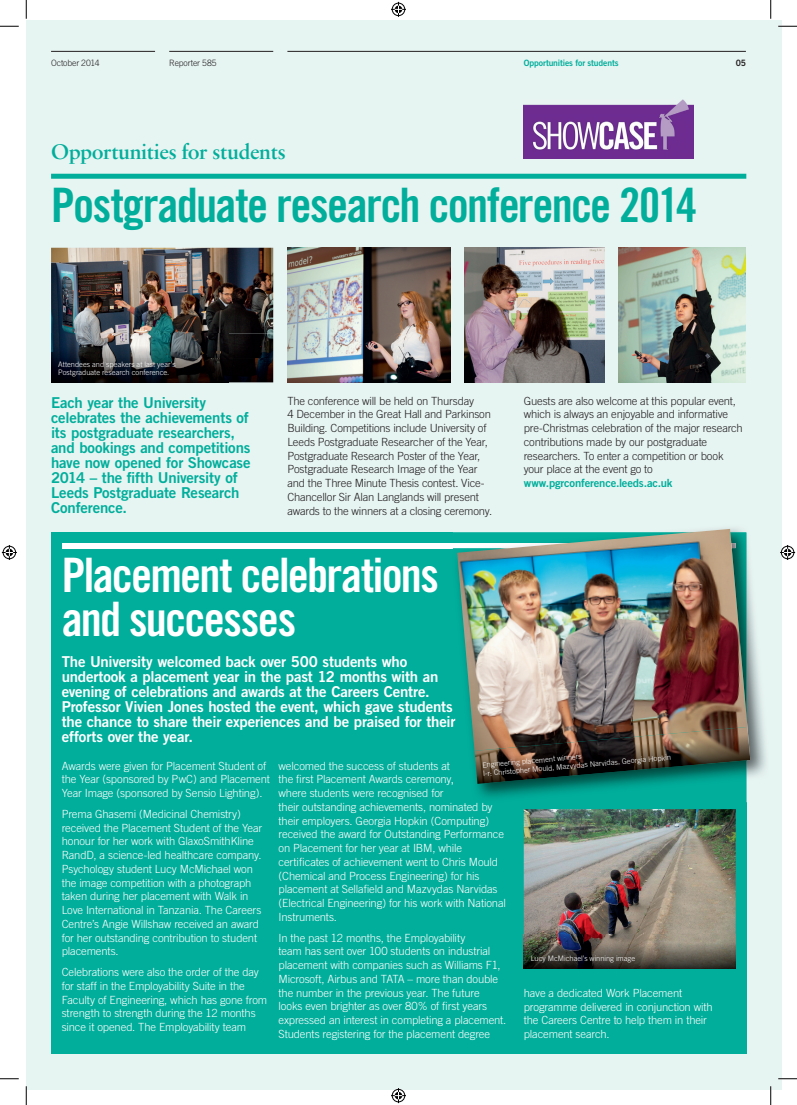
<style>
.page{position:relative;width:797px;height:1105px;background:#fff}
.page>*{position:absolute;margin:0;border:0;box-sizing:border-box;transform-origin:0 0}
.t1{font:47.5px "Trade Gothic Bold Cond Twenty";letter-spacing:-.03em;color:#00ae9b}
.t2{font:47.5px/45px "Trade Gothic Bold Cond Twenty";letter-spacing:-.035em;color:#fff}
.t3{font:22.5px "Sabon Semi Bold PL";letter-spacing:-.02em;color:#00ae9b}
.t4{font:15px/15px "Trade Gothic Bold Two";letter-spacing:-.015em;color:#fff}
.t5{font:15px/15px "Trade Gothic Bold Two";letter-spacing:-.015em;color:#00ae9b}
.t6{font:300 11.25px/13.8px "Trade Gothic";letter-spacing:-.015em;color:#fff}
.t7{font:300 11.25px/13.8px "Trade Gothic";letter-spacing:-.02em;color:#231f20}
.t8{font:11.25px "Trade Gothic Bold Two";letter-spacing:-.015em;color:#00ae9b}
.t9{font:8.75px "Trade Gothic Bold Two";letter-spacing:-.015em;color:#00ae9b}
.t10{font:300 8.75px "Trade Gothic";letter-spacing:-.01em;color:#231f20}
.t11{font:8.75px "Trade Gothic Bold Two";color:#231f20}
.t12{font:300 7.5px/8.8px "Trade Gothic";color:#fff}
</style>
<div class="page">
<div style="left:26px;top:20px;width:755px;height:1069px;background:#e6f4f2"></div>
<div style="left:51px;top:532px;width:695px;height:522px;background:#00ae9b"></div>
<hr style="left:287px;top:51px;width:459px;height:1px;background:#231f20">
<hr style="left:169px;top:51px;width:104px;height:1px;background:#231f20">
<hr style="left:51px;top:51px;width:104px;height:1px;background:#231f20">
<div style="left:62px;top:543px;width:673px;height:5px;background:#fff"></div>
<div style="left:51px;top:174px;width:695px;height:5px;background:#00ae9b"></div>
<img style="left:618px;top:248px;width:128px;height:134px">
<img style="left:287px;top:248px;width:163px;height:134px">
<img style="left:464px;top:248px;width:140px;height:134px">
<img style="left:51px;top:248px;width:222px;height:86px">
<img style="left:523px;top:100px;width:171px;height:59px">
<img style="left:725px;top:528px;width:41px;height:274px">
<img style="left:453px;top:532px;width:293px;height:270px">
<img style="left:453px;top:543px;width:4px;height:5px">
<svg style="left:453px;top:716px;width:2px;height:13px"></svg>
<img style="left:457px;top:529px;width:293px;height:231px">
<img style="left:523px;top:809px;width:212px;height:126px">
<img style="left:523px;top:935px;width:212px;height:33px">
<svg style="left:273px;top:334px;width:1px;height:48px"></svg>
<img style="left:51px;top:334px;width:222px;height:48px">
<img style="left:474px;top:727px;width:276px;height:57px">
<svg style="left:0;top:25px;width:19px;height:2px"></svg>
<svg style="left:778px;top:25px;width:19px;height:2px"></svg>
<svg style="left:0;top:1078px;width:19px;height:1px"></svg>
<svg style="left:778px;top:1078px;width:19px;height:1px"></svg>
<svg style="left:25px;top:0;width:2px;height:19px"></svg>
<svg style="left:25px;top:1086px;width:2px;height:19px"></svg>
<svg style="left:770px;top:0;width:1px;height:19px"></svg>
<svg style="left:770px;top:1086px;width:1px;height:19px"></svg>
<svg style="left:391px;top:2px;width:15px;height:15px"></svg>
<svg style="left:391px;top:1088px;width:15px;height:15px"></svg>
<svg style="left:2px;top:545px;width:15px;height:15px"></svg>
<svg style="left:780px;top:545px;width:15px;height:15px"></svg>
<p class="t10" style="left:51px;top:58px;width:50px">October 2014</p>
<p class="t10" style="left:169px;top:58px;width:49px">Reporter 585</p>
<p class="t9" style="left:524px;top:57px;width:96px">Opportunities for students</p>
<p class="t11" style="left:735px;top:57px;width:12px">05</p>
<h2 class="t3" style="left:51px;top:138px;width:236px">Opportunities for students</h2>
<h1 class="t1" style="left:51px;top:176px;width:647px">Postgraduate research conference 2014</h1>
<p class="t12" style="left:58px;top:359px;width:119px">Attendees and speakers at last year’s<br>Postgraduate research conference.</p>
<h3 class="t5" style="left:51px;top:395px;width:201px">Each year the University celebrates the achievements of its postgraduate researchers, and bookings and competitions have now opened for Showcase<br>2014 – the fifth University of<br>Leeds Postgraduate Research<br>Conference.</h3>
<p class="t7" style="left:287px;top:394px;width:206px">The conference will be held on Thursday<br>4 December in the Great Hall and Parkinson Building. Competitions include University of Leeds Postgraduate Researcher of the Year, Postgraduate Research Poster of the Year, Postgraduate Research Image of the Year and the Three Minute Thesis contest. Vice-Chancellor Sir Alan Langlands will present awards to the winners at a closing ceremony.</p>
<p class="t7" style="left:523px;top:394px;width:221px">Guests are also welcome at this popular event, which is always an enjoyable and informative pre-Christmas celebration of the major research contributions made by our postgraduate researchers. To enter a competition or book your place at the event go to</p>
<p class="t8" style="left:523px;top:476px;width:150px">www.pgrconference.leeds.ac.uk</p>
<h1 class="t2" style="left:62px;top:552px;width:379px">Placement celebrations and successes</h1>
<p class="t4" style="left:62px;top:654px;width:395px">The University welcomed back over 500 students who undertook a placement year in the past 12 months with an evening of celebrations and awards at the Careers Centre.<br>Professor Vivien Jones hosted the event, which gave students the chance to share their experiences and be praised for their efforts over the year.</p>
<p class="t6" style="left:62px;top:758px;width:210px">Awards were given for Placement Student of the Year (sponsored by PwC) and Placement<br>Year Image (sponsored by Sensio Lighting).</p>
<p class="t6" style="left:62px;top:807px;width:202px">Prema Ghasemi (Medicinal Chemistry) received the Placement Student of the Year honour for her work with GlaxoSmithKline RandD, a science-led healthcare company.<br>Psychology student Lucy McMichael won the image competition with a photograph taken during her placement with Walk in Love International in Tanzania. The Careers Centre’s Angie Willshaw received an award for her outstanding contribution to student placements.</p>
<p class="t6" style="left:62px;top:965px;width:207px">Celebrations were also the order of the day for staff in the Employability Suite in the Faculty of Engineering, which has gone from strength to strength during the 12 months since it opened. The Employability team</p>
<p class="t12" style="left:482px;top:760px;width:190px;rotate:-5deg">Engineering placement winners<br>l-r: Christopher Mould, Mazvydas Narvidas, Georgia Hopkin</p>
<p class="t6" style="left:278px;top:758px;width:229px">welcomed the success of students at<br>the first Placement Awards ceremony,<br>where students were recognised for<br>their outstanding achievements, nominated by their employers. Georgia Hopkin (Computing) received the award for Outstanding Performance on Placement for her year at IBM, while certificates of achievement went to Chris Mould (Chemical and Process Engineering) for his placement at Sellafield and Mazvydas Narvidas (Electrical Engineering) for his work with National Instruments.</p>
<p class="t6" style="left:278px;top:930px;width:229px">In the past 12 months, the Employability<br>team has sent over 100 students on industrial placement with companies such as Williams F1, Microsoft, Airbus and TATA – more than double the number in the previous year. The future looks even brighter as over 80% of first years expressed an interest in completing a placement.<br>Students registering for the placement degree</p>
<p class="t12" style="left:531px;top:954px;width:106px">Lucy McMichael’s winning image</p>
<p class="t6" style="left:523px;top:986px;width:191px">have a dedicated Work Placement programme delivered in conjunction with the Careers Centre to help them in their placement search.</p>
</div>
